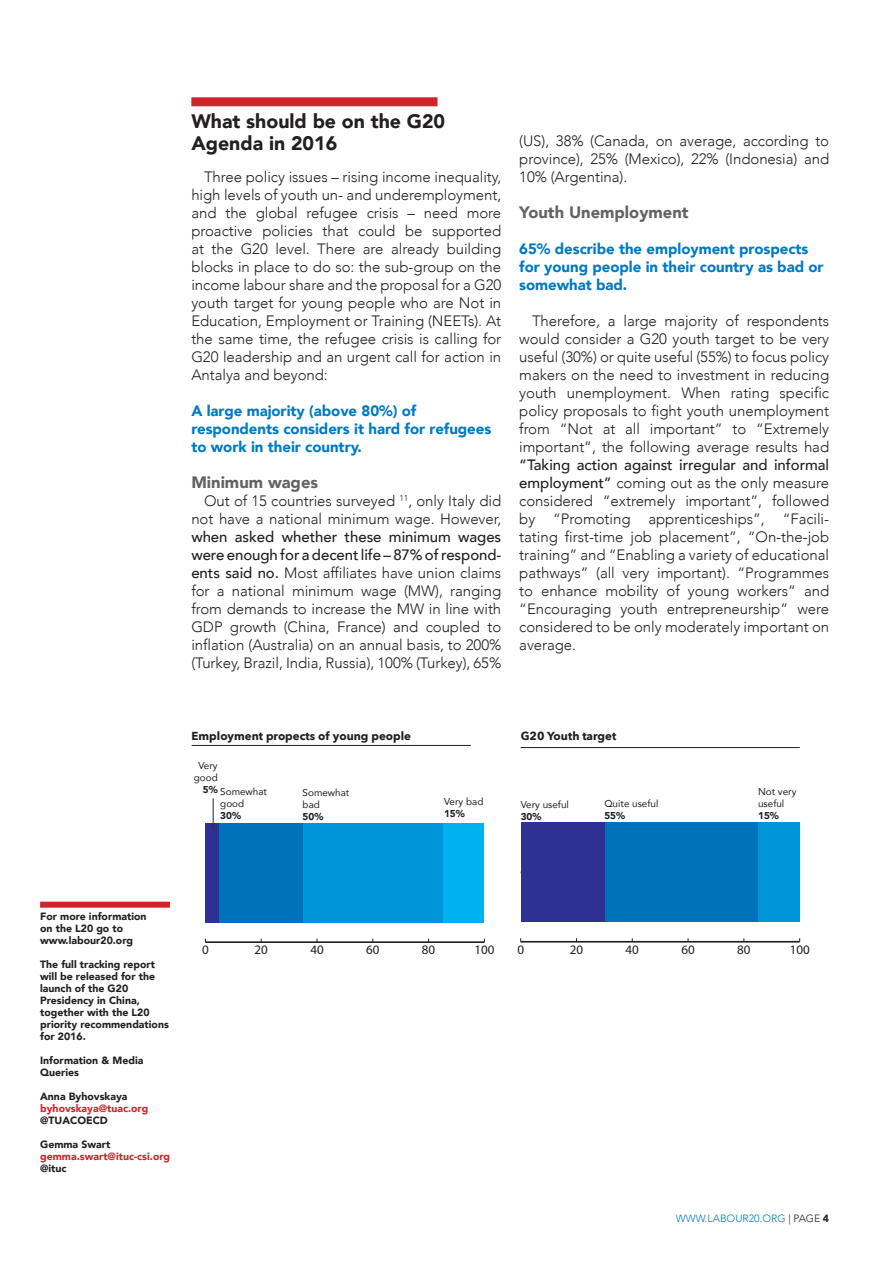
<style>
.page{position:relative;width:893px;height:1263px;background:#fff}
.page>*{position:absolute;margin:0;border:0;box-sizing:border-box;transform-origin:0 0}
.t1{font:900 19.5px/22.5px "Avenir";color:#231f20}
.t2{font:900 16.5px "Avenir";color:#636366}
.t3{font:300 15px/18px "Avenir";letter-spacing:-.005em;color:#231f20;text-align:justify}
.t4{font:900 15px/18px "Avenir";letter-spacing:-.005em;color:#007ac2}
.t5{font:13.05px "Myriad Pro";color:#231f20}
.t6{font:700 11.55px "Avenir Next";color:#231f20}
.t7{font:900 10.5px/12px "Avenir";color:#231f20}
.t8{font:900 10.5px "Avenir";color:#d1232a}
.t9{font:300 10.5px "Avenir";color:#007ac2}
.t10{font:9.9px/11.9px "Avenir";color:#231f20;text-align:center}
.t11{font:900 9.9px "Avenir";color:#231f20}
.s1{font-weight:500}
.s2{color:#231f20}
.s3{font-weight:900;color:#231f20}
</style>
<div class="page">
<div style="left:191px;top:97px;width:246px;height:9px;background:#d1232a"></div>
<hr style="left:205px;top:941px;width:279px;height:2px;background:#231f20">
<div style="left:443px;top:823px;width:41px;height:100px;background:#00b1ef"></div>
<div style="left:303px;top:823px;width:140px;height:100px;background:#0095d9"></div>
<div style="left:219px;top:823px;width:84px;height:100px;background:#0072bc"></div>
<div style="left:205px;top:823px;width:14px;height:100px;background:#2e3092"></div>
<hr style="left:213px;top:798px;width:1px;height:31px;background:#231f20">
<hr style="left:192px;top:745px;width:279px;height:1px;background:#231f20">
<hr style="left:521px;top:941px;width:279px;height:1px;background:#231f20">
<div style="left:758px;top:822px;width:42px;height:100px;background:#0095d9"></div>
<div style="left:604px;top:822px;width:154px;height:100px;background:#0072bc"></div>
<div style="left:521px;top:822px;width:83px;height:100px;background:#2e3092"></div>
<hr style="left:521px;top:747px;width:279px;height:1px;background:#231f20">
<div style="left:40px;top:902px;width:130px;height:6px;background:#d1232a"></div>
<h1 class="t1" style="left:191px;top:109px;width:255px">What should be on the G20<br>Agenda in 2016</h1>
<p class="t3" style="left:191px;top:167px;width:311px;text-indent:13px">Three policy issues – rising income inequality, high levels of youth un- and underemployment, and the global refugee crisis – need more proactive policies that could be supported at the G20 level. There are already building blocks in place to do so: the sub-group on the income labour share and the proposal for a G20 youth target for young people who are Not in Education, Employment or Training (NEETs). At the same time, the refugee crisis is calling for G20 leadership and an urgent call for action in Antalya and beyond:</p>
<p class="t4" style="left:191px;top:401px;width:301px">A large majority (above 80%) of respondents considers it hard for refugees to work in their country.</p>
<p class="t2" style="left:191px;top:468px;width:128px">Minimum wages</p>
<p class="t3" style="left:191px;top:491px;width:311px;text-align:right">Out of 15 countries surveyed <sup>11</sup>, only Italy did not have a national minimum wage. However,</p>
<p class="t3" style="left:191px;top:527px;width:311px"><span class="s1">when asked whether these minimum wages were enough for a decent life – 87% of respond&shy;ents said no.</span> Most affiliates have union claims for a national minimum wage (MW), ranging from demands to increase the MW in line with GDP growth (China, France) and coupled to inflation (Australia) on an annual basis, to 200% (Turkey, Brazil, India, Russia), 100% (Turkey), 65%</p>
<p class="t5" style="left:193px;top:662px;width:8px">0</p>
<p class="t5" style="left:246px;top:662px;width:15px">20</p>
<p class="t5" style="left:302px;top:662px;width:15px">40</p>
<p class="t5" style="left:357px;top:662px;width:15px">60</p>
<p class="t5" style="left:413px;top:662px;width:15px">80</p>
<p class="t5" style="left:466px;top:662px;width:22px">100</p>
<p class="t3" style="left:519px;top:131px;width:311px">(US), 38% (Canada, on average, according to province), 25% (Mexico), 22% (Indonesia) and 10% (Argentina).</p>
<p class="t2" style="left:519px;top:198px;width:171px">Youth Unemployment</p>
<p class="t4" style="left:519px;top:239px;width:306px">65% describe the employment prospects for young people in their country as bad or somewhat bad.</p>
<p class="t3" style="left:519px;top:311px;width:311px;text-indent:13px">Therefore, a large majority of respondents would consider a G20 youth target to be very useful (30%) or quite useful (55%) to focus policy makers on the need to investment in reducing youth unemployment. When rating specific policy proposals to fight youth unemployment from “Not at all important” to “Extremely important”, the following average results had</p>
<p class="t3" style="left:519px;top:455px;width:311px"><span class="s1">“Taking action against irregular and informal employment”</span> coming out as the only measure considered “extremely important”, followed by “Promoting apprenticeships”, “Facili&shy;tating first-time job placement”, “On-the-job training” and “Enabling a variety of educational pathways” (all very important). “Programmes to enhance mobility of young workers” and “Encouraging youth entrepreneurship” were considered to be only moderately important on average.</p>
<p class="t6" style="left:192px;top:726px;width:221px">Employment propects of young people</p>
<p class="t10" style="left:194px;top:759px;width:25px">Very good</p>
<p class="t10" style="left:203px;top:785px;width:66px"><sup>5%</sup> Somewhat good</p>
<p class="t11" style="left:220px;top:807px;width:22px">30%</p>
<p class="t10" style="left:303px;top:787px;width:48px;text-align:left">Somewhat bad</p>
<p class="t11" style="left:303px;top:808px;width:22px">50%</p>
<p class="t10" style="left:444px;top:795px;width:41px">Very bad</p>
<p class="t11" style="left:444px;top:805px;width:22px">15%</p>
<p class="t6" style="left:521px;top:726px;width:97px">G20 Youth target</p>
<p class="t10" style="left:521px;top:798px;width:50px">Very useful</p>
<p class="t11" style="left:521px;top:808px;width:22px">30%</p>
<p class="t10" style="left:604px;top:798px;width:56px">Quite useful</p>
<p class="t11" style="left:604px;top:807px;width:22px">55%</p>
<p class="t10" style="left:758px;top:785px;width:40px;text-align:left">Not very useful</p>
<p class="t11" style="left:758px;top:807px;width:22px">15%</p>
<p class="t7" style="left:40px;top:910px;width:108px">For more information on the L20 go to www.labour20.org</p>
<p class="t7" style="left:40px;top:958px;width:130px">The full tracking report will be released for the launch of the G20<br>Presidency in China, together with the L20 priority recommendations for 2016.</p>
<p class="t7" style="left:40px;top:1054px;width:105px">Information &amp; Media<br>Queries</p>
<p class="t7" style="left:40px;top:1090px;width:89px">Anna Byhovskaya</p>
<p class="t8" style="left:40px;top:1099px;width:110px">byhovskaya@tuac.org</p>
<p class="t7" style="left:40px;top:1114px;width:69px">@TUACOECD</p>
<p class="t7" style="left:40px;top:1138px;width:72px">Gemma Swart</p>
<p class="t8" style="left:40px;top:1147px;width:131px">gemma.swart@ituc-csi.org</p>
<p class="t7" style="left:40px;top:1162px;width:28px">@ituc</p>
<p class="t5" style="left:202px;top:942px;width:8px">0</p>
<p class="t5" style="left:255px;top:942px;width:15px">20</p>
<p class="t5" style="left:310px;top:942px;width:15px">40</p>
<p class="t5" style="left:366px;top:942px;width:15px">60</p>
<p class="t5" style="left:422px;top:942px;width:15px">80</p>
<p class="t5" style="left:474px;top:942px;width:22px">100</p>
<p class="t5" style="left:517px;top:942px;width:8px">0</p>
<p class="t5" style="left:570px;top:942px;width:15px">20</p>
<p class="t5" style="left:626px;top:942px;width:15px">40</p>
<p class="t5" style="left:681px;top:942px;width:15px">60</p>
<p class="t5" style="left:737px;top:942px;width:15px">80</p>
<p class="t5" style="left:790px;top:942px;width:22px">100</p>
<p class="t9" style="left:676px;top:1212px;width:155px">WWW.LABOUR20.ORG <span class="s2">| PAGE</span> <span class="s3">4</span></p>
</div>
